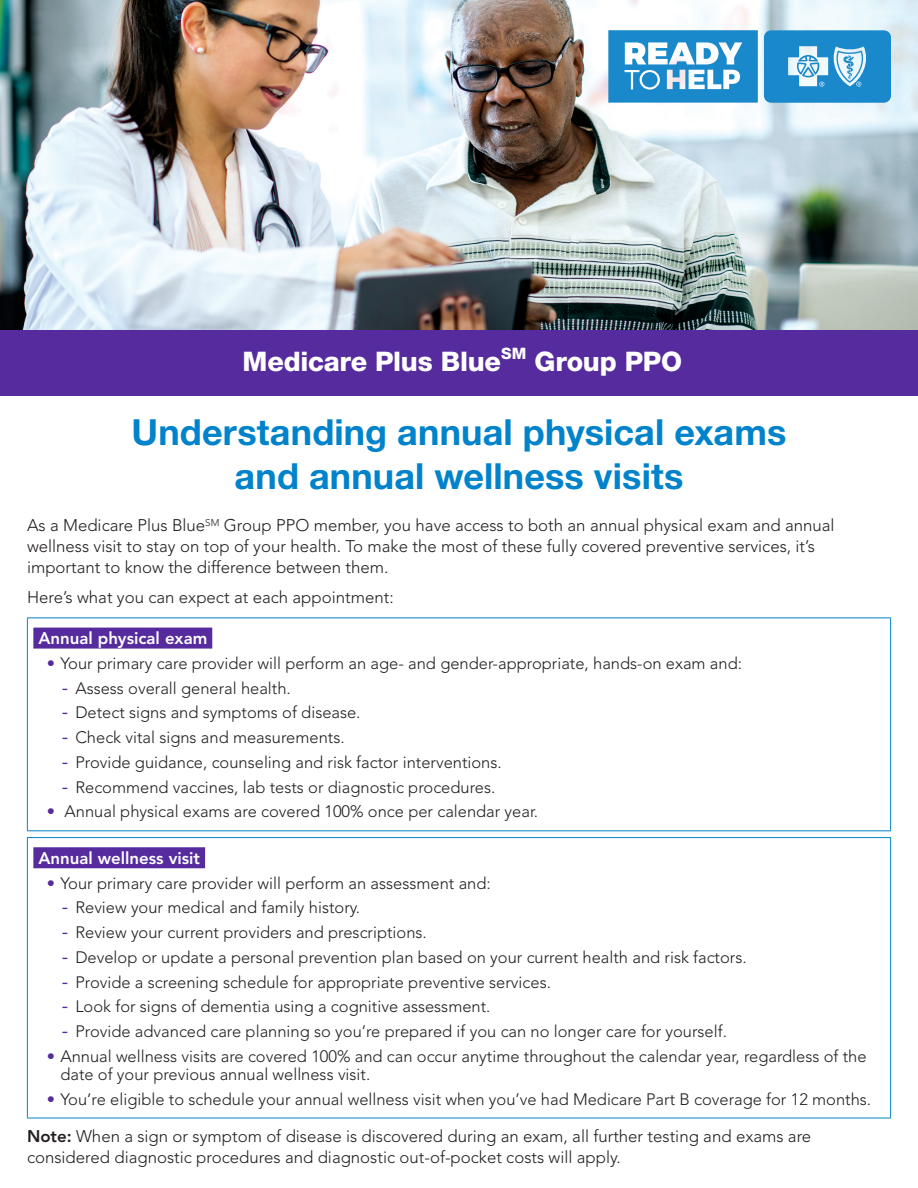
<style>
.page{position:relative;width:918px;height:1188px;background:#fff}
.page>*{position:absolute;margin:0;border:0;box-sizing:border-box;transform-origin:0 0}
.Headline{font:700 36px/43.2px "Helvetica Neue LT Std";letter-spacing:.005em;color:#0083ca;text-align:center}
.Headline-2{font:800 27px "Helvetica Neue LT Std";letter-spacing:-.01em;color:#fff}
.Body{font:300 16.8px/21px "Avenir LT Std";color:#231f20}
.Chart_body{font:800 16.8px "Avenir LT Std";color:#fff}
.t1{font:300 16.5px/18px "Avenir LT Std";color:#231f20}
.s1{color:#552b9d}
.s2{font-family:"Helvetica Neue LT Std";font-weight:400;color:#552b9d}
.s3{font-weight:800}
</style>
<div class="page">
<img style="left:0;top:0;width:918px;height:330px">
<div style="left:0;top:330px;width:918px;height:66px;background:#552b9d"></div>
<hr style="left:27px;top:618px;width:1px;height:212px;background:#0083ca">
<hr style="left:27px;top:618px;width:864px;height:1px;background:#0083ca">
<hr style="left:890px;top:618px;width:1px;height:212px;background:#0083ca">
<hr style="left:27px;top:830px;width:864px;height:1px;background:#0083ca">
<div style="left:33px;top:628px;width:179px;height:21px;background:#552b9d"></div>
<hr style="left:27px;top:838px;width:1px;height:280px;background:#0083ca">
<hr style="left:27px;top:837px;width:864px;height:1px;background:#0083ca">
<hr style="left:890px;top:838px;width:1px;height:280px;background:#0083ca">
<hr style="left:27px;top:1118px;width:864px;height:1px;background:#0083ca">
<div style="left:33px;top:847px;width:172px;height:21px;background:#552b9d"></div>
<svg style="left:764px;top:30px;width:127px;height:73px;background:#429dd4"></svg>
<svg style="left:608px;top:30px;width:150px;height:73px"></svg>
<p class="Headline-2" style="left:243px;top:345px;width:441px">Medicare Plus Blue<sup>SM</sup> Group PPO</p>
<p class="Headline" style="left:132px;top:410px;width:656px">Understanding annual physical exams and annual wellness visits</p>
<p class="Body" style="left:27px;top:515px;width:809px">As a Medicare Plus Blue<sup>SM</sup> Group PPO member, you have access to both an annual physical exam and annual wellness visit to stay on top of your health. To make the most of these fully covered preventive services, it’s important to know the difference between them.</p>
<p class="Body" style="left:27px;top:587px;width:368px">Here’s what you can expect at each appointment:</p>
<p class="Chart_body" style="left:38px;top:628px;width:170px">Annual physical exam</p>
<p class="t1" style="left:47px;top:654px;width:697px"><span class="s1">•</span> Your primary care provider will perform an age- and gender-appropriate, hands-on exam and:</p>
<p class="t1" style="left:62px;top:679px;width:231px"><span class="s2">-</span> Assess overall general health.</p>
<p class="t1" style="left:62px;top:704px;width:300px"><span class="s2">-</span> Detect signs and symptoms of disease.</p>
<p class="t1" style="left:62px;top:728px;width:284px"><span class="s2">-</span> Check vital signs and measurements.</p>
<p class="t1" style="left:62px;top:753px;width:441px"><span class="s2">-</span> Provide guidance, counseling and risk factor interventions.</p>
<p class="t1" style="left:62px;top:778px;width:435px"><span class="s2">-</span> Recommend vaccines, lab tests or diagnostic procedures.</p>
<p class="t1" style="left:47px;top:803px;width:493px"><span class="s1">•</span> Annual physical exams are covered 100% once per calendar year.</p>
<p class="Chart_body" style="left:38px;top:848px;width:163px">Annual wellness visit</p>
<p class="t1" style="left:47px;top:874px;width:445px"><span class="s1">•</span> Your primary care provider will perform an assessment and:</p>
<p class="t1" style="left:62px;top:899px;width:300px"><span class="s2">-</span> Review your medical and family history.</p>
<p class="t1" style="left:62px;top:923px;width:367px"><span class="s2">-</span> Review your current providers and prescriptions.</p>
<p class="t1" style="left:62px;top:948px;width:686px"><span class="s2">-</span> Develop or update a personal prevention plan based on your current health and risk factors.</p>
<p class="t1" style="left:62px;top:973px;width:491px"><span class="s2">-</span> Provide a screening schedule for appropriate preventive services.</p>
<p class="t1" style="left:62px;top:998px;width:430px"><span class="s2">-</span> Look for signs of dementia using a cognitive assessment.</p>
<p class="t1" style="left:62px;top:1022px;width:667px"><span class="s2">-</span> Provide advanced care planning so you’re prepared if you can no longer care for yourself.</p>
<p class="t1" style="left:60px;top:1047px;width:808px;text-indent:-14px"><span class="s1">•</span> Annual wellness visits are covered 100% and can occur anytime throughout the calendar year, regardless of the date of your previous annual wellness visit.</p>
<p class="t1" style="left:47px;top:1090px;width:826px"><span class="s1">•</span> You’re eligible to schedule your annual wellness visit when you’ve had Medicare Part B coverage for 12 months.</p>
<p class="Body" style="left:27px;top:1126px;width:786px"><span class="s3">Note:</span> When a sign or symptom of disease is discovered during an exam, all further testing and exams are considered diagnostic procedures and diagnostic out-of-pocket costs will apply.</p>
</div>
